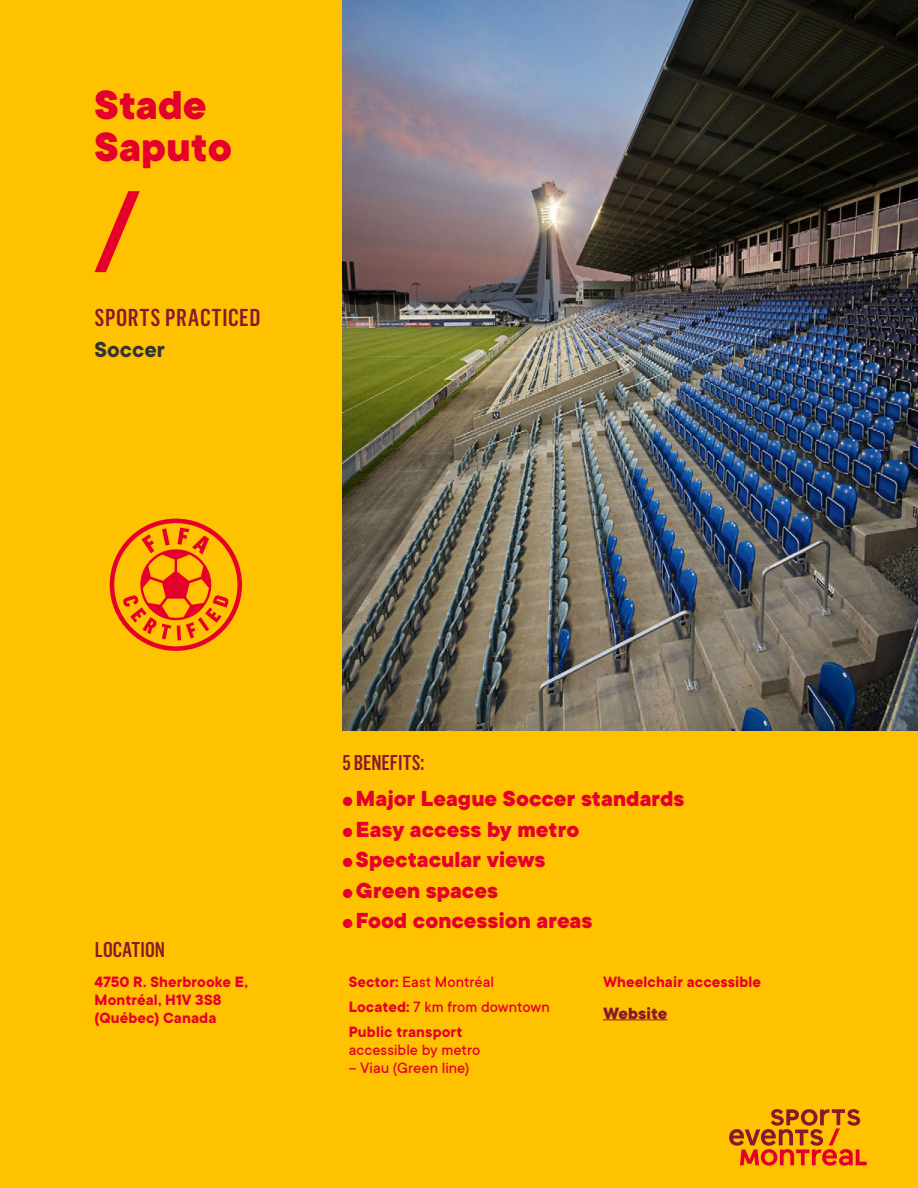
<style>
.page{position:relative;width:918px;height:1188px;background:#ffc200}
.page>*{position:absolute;margin:0;border:0;box-sizing:border-box;transform-origin:0 0}
.t1{font:800 45px/42px "TT Commons";color:#e4002b}
.t2{font:800 24px "TT Commons";color:#e4002b}
.t3{font:500 24px "Flama Condensed";letter-spacing:.025em;color:#89182c}
.t4{font:700 24px "TT Commons";color:#333}
.t5{font:500 21px "Flama Condensed";color:#89182c}
.t6{font:800 18px "TT Commons";color:#89182c}
.t7{font:700 16.5px/18px "TT Commons";letter-spacing:.005em;color:#e4002b}
.t8{font:500 16.5px "TT Commons";color:#e4002b}
.t9{font:10.5px "Suit Icons";color:#e4002b}
.s1{font-weight:500}
</style>
<div class="page">
<img style="left:342px;top:0;width:576px;height:730px">
<svg style="left:94px;top:191px;width:46px;height:81px;background:#f8910a"></svg>
<hr style="left:603px;top:1019px;width:64px;height:1px;background:#89182c">
<svg style="left:110px;top:519px;width:132px;height:132px;background:#f78d0b"></svg>
<svg style="left:729px;top:1109px;width:138px;height:57px;background:#e4860e"></svg>
<h1 class="t1" style="left:94px;top:85px;width:139px">Stade<br>Saputo</h1>
<h2 class="t3" style="left:94px;top:302px;width:167px">SPORTS PRACTICED</h2>
<h2 class="t4" style="left:94px;top:337px;width:72px">Soccer</h2>
<p class="t5" style="left:95px;top:936px;width:71px">LOCATION</p>
<p class="t5" style="left:342px;top:750px;width:84px">5 BENEFITS:</p>
<p class="t9" style="left:342px;top:797px;width:12px">U</p>
<h2 class="t2" style="left:356px;top:785px;width:330px">Major League Soccer standards</h2>
<p class="t9" style="left:342px;top:827px;width:12px">U</p>
<h2 class="t2" style="left:356px;top:816px;width:225px">Easy access by metro</h2>
<p class="t9" style="left:342px;top:858px;width:12px">U</p>
<h2 class="t2" style="left:356px;top:846px;width:191px">Spectacular views</h2>
<p class="t9" style="left:342px;top:888px;width:12px">U</p>
<h2 class="t2" style="left:356px;top:877px;width:144px">Green spaces</h2>
<p class="t9" style="left:342px;top:919px;width:12px">U</p>
<h2 class="t2" style="left:356px;top:907px;width:238px">Food concession areas</h2>
<p class="t7" style="left:94px;top:973px;width:155px">4750 R. Sherbrooke E,<br>Montréal, H1V 3S8 (Québec) Canada</p>
<p class="t7" style="left:349px;top:970px;width:203px;line-height:24.8px">Sector: <span class="s1">East Montréal<br></span>Located: <span class="s1">7 km from downtown<br></span>Public transport</p>
<p class="t8" style="left:349px;top:1040px;width:133px">accessible by metro</p>
<p class="t8" style="left:349px;top:1058px;width:122px">– Viau (Green line)</p>
<p class="t7" style="left:603px;top:973px;width:160px">Wheelchair accessible</p>
<p class="t6" style="left:603px;top:1003px;width:66px">Website</p>
</div>
